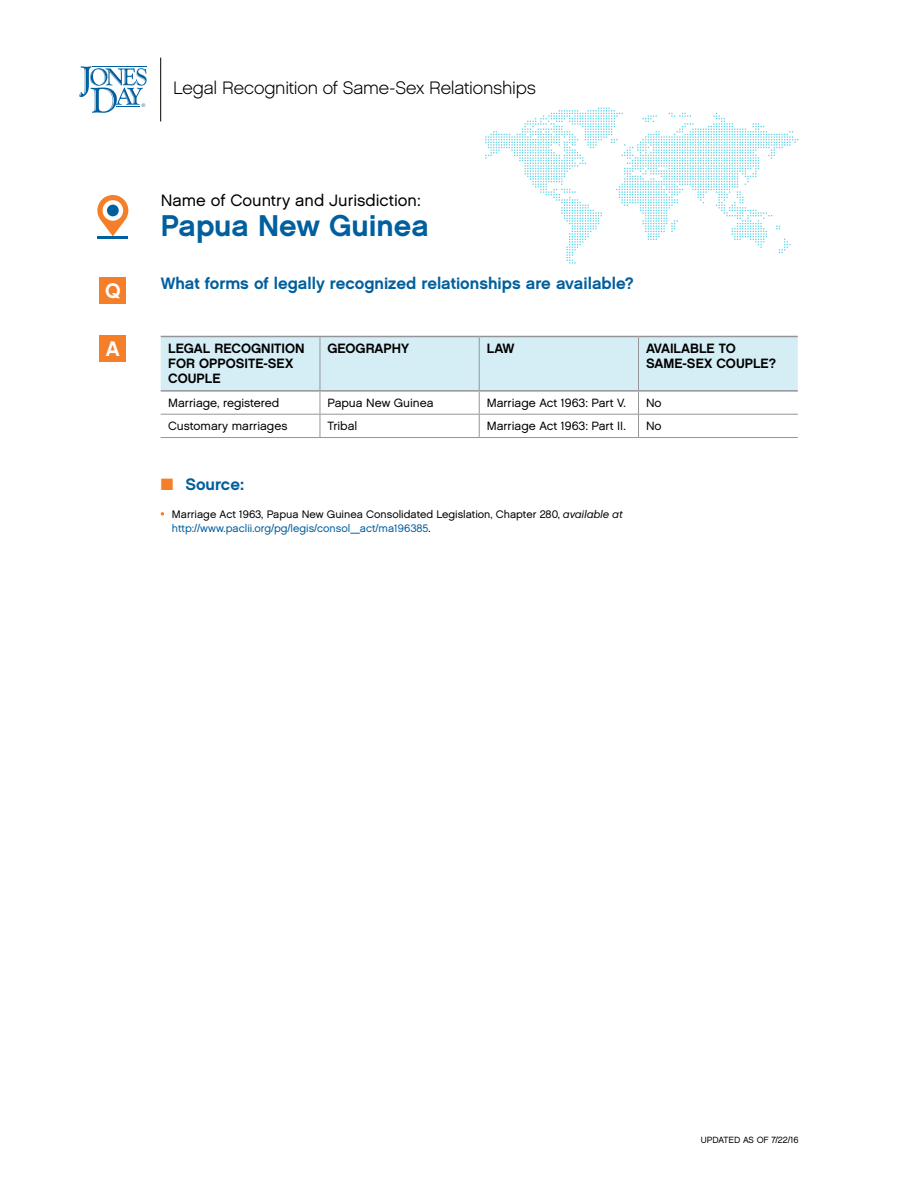
<style>
.page{position:relative;width:918px;height:1188px;background:#fff}
.page>*{position:absolute;margin:0;border:0;box-sizing:border-box;transform-origin:0 0}
.CNTRY{font:30px "Chalet New York Nineteen Sixty";color:#005f9e}
.t1{font:21px "Chalet New York Nineteen Sixty";color:#fff}
.t2{font:18px "Chalet English Channel";letter-spacing:-.01em;color:#000}
.Q{font:16.5px "Chalet New York Nineteen Sixty";color:#005f9e}
.CNTRY-2{font:16.5px "Chalet London Nineteen Sixty";color:#000}
.SRC_Header_Bold_U_LC{font:16.5px "Chalet New York Nineteen Sixty";color:#005f9e}
.TBL_HEAD_B{font:13.5px/15px "Chalet New York Nineteen Sixty";color:#000}
.TBL_BC{font:12px "Chalet London Nineteen Sixty";color:#000}
.t3{font:10.8px/13.8px "Chalet London Nineteen Sixty";color:#000}
.t4{font:9px "Chalet London Nineteen Sixty";color:#000}
.s1{color:#f57e29}
.s2{font-family:"Chalet Oblique London"}
.s3{color:#005f9e}
</style>
<div class="page">
<hr style="left:320px;top:437px;width:159px;height:1px;background:#939598">
<hr style="left:479px;top:437px;width:160px;height:1px;background:#939598">
<hr style="left:161px;top:437px;width:159px;height:1px;background:#939598">
<svg style="left:161px;top:336px;width:637px;height:101px"></svg>
<hr style="left:639px;top:437px;width:159px;height:1px;background:#939598">
<hr style="left:639px;top:336px;width:159px;height:1px;background:#939598">
<hr style="left:639px;top:390px;width:159px;height:2px;background:#939598">
<hr style="left:638px;top:337px;width:1px;height:53px;background:#939598">
<hr style="left:161px;top:336px;width:159px;height:1px;background:#939598">
<hr style="left:161px;top:390px;width:159px;height:2px;background:#939598">
<hr style="left:320px;top:337px;width:1px;height:53px;background:#939598">
<svg style="left:97px;top:195px;width:31px;height:41px"></svg>
<div style="left:103px;top:200px;width:20px;height:21px;background:#fff;border-radius:50%"></div>
<div style="left:107px;top:205px;width:12px;height:11px;background:#005f9e;border-radius:50%"></div>
<hr style="left:97px;top:236px;width:31px;height:3px;background:#005f9e">
<div style="left:100px;top:278px;width:26px;height:26px;background:#f57e29"></div>
<div style="left:100px;top:336px;width:26px;height:26px;background:#f57e29"></div>
<svg style="left:485px;top:107px;width:314px;height:157px"></svg>
<hr style="left:160px;top:58px;width:1px;height:63px;background:#000">
<svg style="left:79px;top:66px;width:68px;height:47px"></svg>
<p class="t1" style="left:105px;top:278px;width:17px">Q</p>
<p class="t1" style="left:106px;top:336px;width:16px">A</p>
<p class="t2" style="left:173px;top:77px;width:364px">Legal Recognition of Same-Sex Relationships</p>
<p class="CNTRY-2" style="left:161px;top:191px;width:262px">Name of Country and Jurisdiction:</p>
<p class="CNTRY" style="left:161px;top:208px;width:270px">Papua New Guinea</p>
<p class="Q" style="left:161px;top:273px;width:475px">What forms of legally recognized relationships are available?</p>
<p class="TBL_HEAD_B" style="left:168px;top:341px;width:138px">LEGAL RECOGNITION<br>FOR OPPOSITE-SEX<br>COUPLE</p>
<p class="TBL_HEAD_B" style="left:327px;top:341px;width:83px">GEOGRAPHY</p>
<p class="TBL_HEAD_B" style="left:487px;top:341px;width:29px">LAW</p>
<p class="TBL_HEAD_B" style="left:646px;top:341px;width:132px">AVAILABLE TO<br>SAME-SEX COUPLE?</p>
<p class="TBL_BC" style="left:168px;top:395px;width:113px">Marriage, registered</p>
<p class="TBL_BC" style="left:327px;top:395px;width:108px">Papua New Guinea</p>
<p class="TBL_BC" style="left:487px;top:395px;width:141px">Marriage Act 1963: Part V.</p>
<p class="TBL_BC" style="left:646px;top:395px;width:17px">No</p>
<p class="TBL_BC" style="left:168px;top:419px;width:121px">Customary marriages</p>
<p class="TBL_BC" style="left:327px;top:419px;width:32px">Tribal</p>
<p class="TBL_BC" style="left:487px;top:419px;width:141px">Marriage Act 1963: Part II.</p>
<p class="TBL_BC" style="left:646px;top:419px;width:17px">No</p>
<p class="SRC_Header_Bold_U_LC" style="left:161px;top:475px;width:85px"><span class="s1">■</span> Source:</p>
<p class="t3" style="left:172px;top:507px;width:452px;text-indent:-11px"><span class="s1">•</span> Marriage Act 1963, Papua New Guinea Consolidated Legislation, Chapter 280, <span class="s2">available at </span><span class="s3">http://www.paclii.org/pg/legis/consol_act/ma196385</span>.</p>
<p class="t4" style="left:701px;top:1135px;width:99px">UPDATED AS OF 7/22/16</p>
</div>
